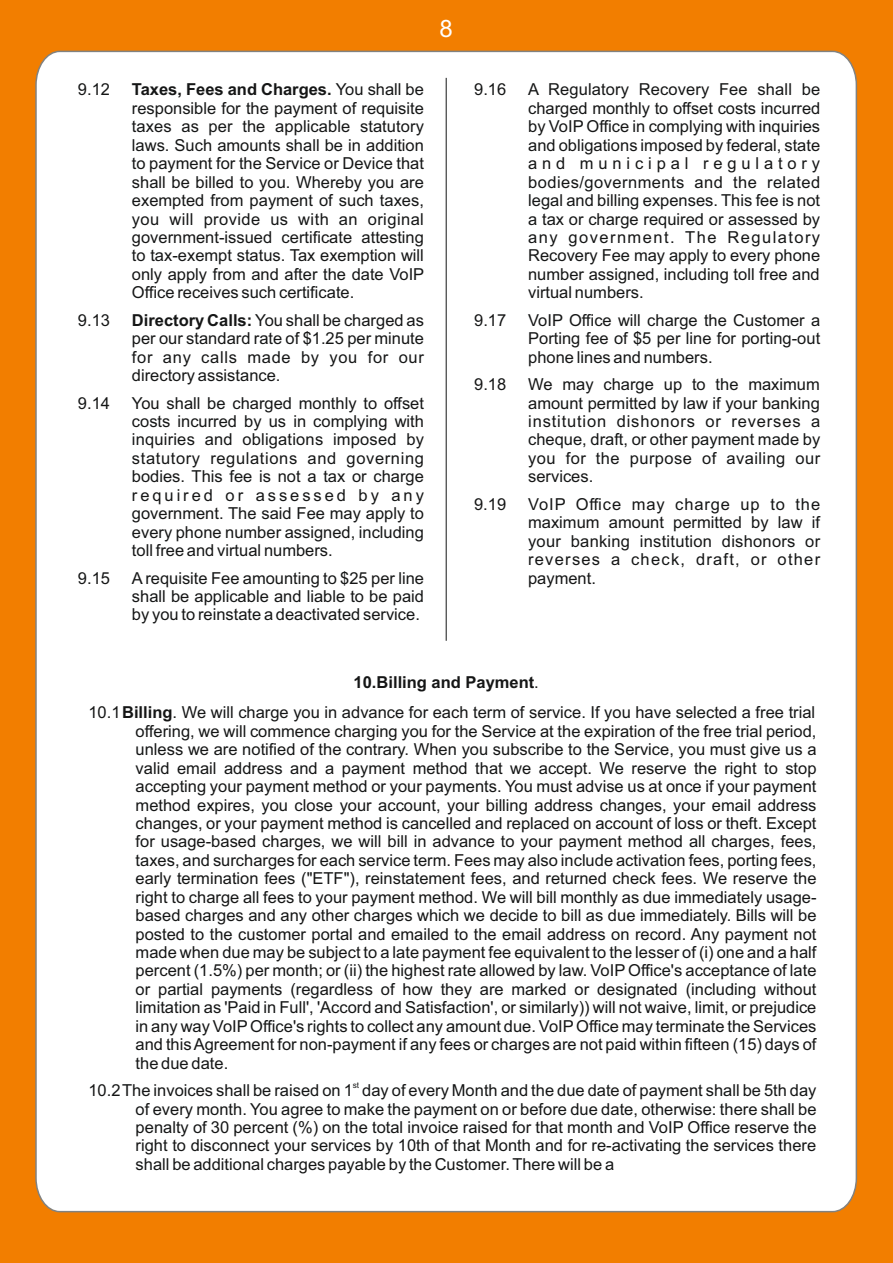
<style>
.page{position:relative;width:893px;height:1263px;background:#f27e00}
.page>*{position:absolute;margin:0;border:0;box-sizing:border-box;transform-origin:0 0}
.t1{font:24px "Arial";color:#fff}
.t2{font:16.5px/18.5px "Arial";color:#151616;text-align:justify}
.t3{font:700 16.5px "Arial";color:#151616}
.t4{font:8.25px "Arial";color:#151616}
.s1{font-weight:700}
.s2{font-weight:400}
</style>
<div class="page">
<div style="left:35px;top:50px;width:823px;height:1163px;background:#fff"></div>
<hr style="left:446px;top:78px;width:1px;height:563px;background:#151616">
<h1 class="t1" style="left:440px;top:19px;width:15px">8</h1>
<p class="t2" style="left:78px;top:82px;width:34px">9.12</p>
<p class="t2" style="left:132px;top:82px;width:294px"><span class="s1">Taxes, Fees and Charges.</span> You shall be responsible for the payment of requisite taxes as per the applicable statutory laws. Such amounts shall be in addition to payment for the Service or Device that shall be billed to you. Whereby you are exempted from payment of such taxes, you will provide us with an original government-issued certificate attesting to tax-exempt status. Tax exemption will only apply from and after the date VoIP Office receives such certificate.</p>
<p class="t2" style="left:78px;top:312px;width:34px">9.13</p>
<p class="t2" style="left:132px;top:312px;width:294px"><span class="s1">Directory Calls:</span> You shall be charged as per our standard rate of $1.25 per minute for any calls made by you for our directory assistance.</p>
<p class="t2" style="left:78px;top:395px;width:34px">9.14</p>
<p class="t2" style="left:132px;top:395px;width:294px">You shall be charged monthly to offset costs incurred by us in complying with inquiries and obligations imposed by statutory regulations and governing bodies. This fee is not a tax or charge required or assessed by any government. The said Fee may apply to every phone number assigned, including toll free and virtual numbers.</p>
<p class="t2" style="left:78px;top:570px;width:34px">9.15</p>
<p class="t2" style="left:132px;top:570px;width:294px">Arequisite Fee amounting to $25 per line shall be applicable and liable to be paid by you to reinstate a deactivated service.</p>
<p class="t2" style="left:474px;top:82px;width:34px">9.16</p>
<p class="t2" style="left:528px;top:82px;width:294px">A Regulatory Recovery Fee shall be charged monthly to offset costs incurred by VoIP Office in complying with inquiries and obligations imposed by federal, state and municipal regulatory bodies/governments and the related legal and billing expenses. This fee is not a tax or charge required or assessed by any government. The Regulatory Recovery Fee may apply to every phone number assigned, including toll free and virtual numbers.</p>
<p class="t2" style="left:474px;top:312px;width:34px">9.17</p>
<p class="t2" style="left:528px;top:312px;width:294px">VoIP Office will charge the Customer a Porting fee of $5 per line for porting-out phone lines and numbers.</p>
<p class="t2" style="left:474px;top:377px;width:34px">9.18</p>
<p class="t2" style="left:528px;top:377px;width:294px">We may charge up to the maximum amount permitted by law if your banking institution dishonors or reverses a cheque, draft, or other payment made by you for the purpose of availing our services.</p>
<p class="t2" style="left:474px;top:496px;width:34px">9.19</p>
<p class="t2" style="left:528px;top:496px;width:294px">VoIP Office may charge up to the maximum amount permitted by law if your banking institution dishonors or reverses a check, draft, or other payment.</p>
<p class="t3" style="left:354px;top:676px;width:187px">10. Billing and Payment<span class="s2">.</span></p>
<p class="t2" style="left:136px;top:705px;width:682px;text-indent:-47px">10.1 <span class="s1">Billing</span>. We will charge you in advance for each term of service. If you have selected a free trial offering, we will commence charging you for the Service at the expiration of the free trial period, unless we are notified of the contrary. When you subscribe to the Service, you must give us a valid email address and a payment method that we accept. We reserve the right to stop accepting your payment method or your payments. You must advise us at once if your payment method expires, you close your account, your billing address changes, your email address changes, or your payment method is cancelled and replaced on account of loss or theft. Except for usage-based charges, we will bill in advance to your payment method all charges, fees, taxes, and surcharges for each service term. Fees may also include activation fees, porting fees, early termination fees ("ETF"), reinstatement fees, and returned check fees. We reserve the right to charge all fees to your payment method. We will bill monthly as due immediately usage&shy;based charges and any other charges which we decide to bill as due immediately. Bills will be posted to the customer portal and emailed to the email address on record. Any payment not made when due may be subject to a late payment fee equivalent to the lesser of (i) one and a half percent (1.5%) per month; or (ii) the highest rate allowed by law. VoIP Office's acceptance of late or partial payments (regardless of how they are marked or designated (including without limitation as 'Paid in Full', 'Accord and Satisfaction', or similarly)) will not waive, limit, or prejudice in any way VoIPOffice's rights to collect any amount due. VoIPOffice may terminate the Services and this Agreement for non-payment if any fees or charges are not paid within fifteen (15) days of the due date.</p>
<p class="t4" style="left:353px;top:1082px;width:8px">st</p>
<p class="t2" style="left:136px;top:1082px;width:682px;text-indent:-47px">10.2 The invoices shall be raised on 1 day of every Month and the due date of payment shall be 5th day of every month. You agree to make the payment on or before due date, otherwise: there shall be penalty of 30 percent (%) on the total invoice raised for that month and VoIP Office reserve the right to disconnect your services by 10th of that Month and for re-activating the services there shall be additional charges payable by the Customer. There will be a</p>
</div>
